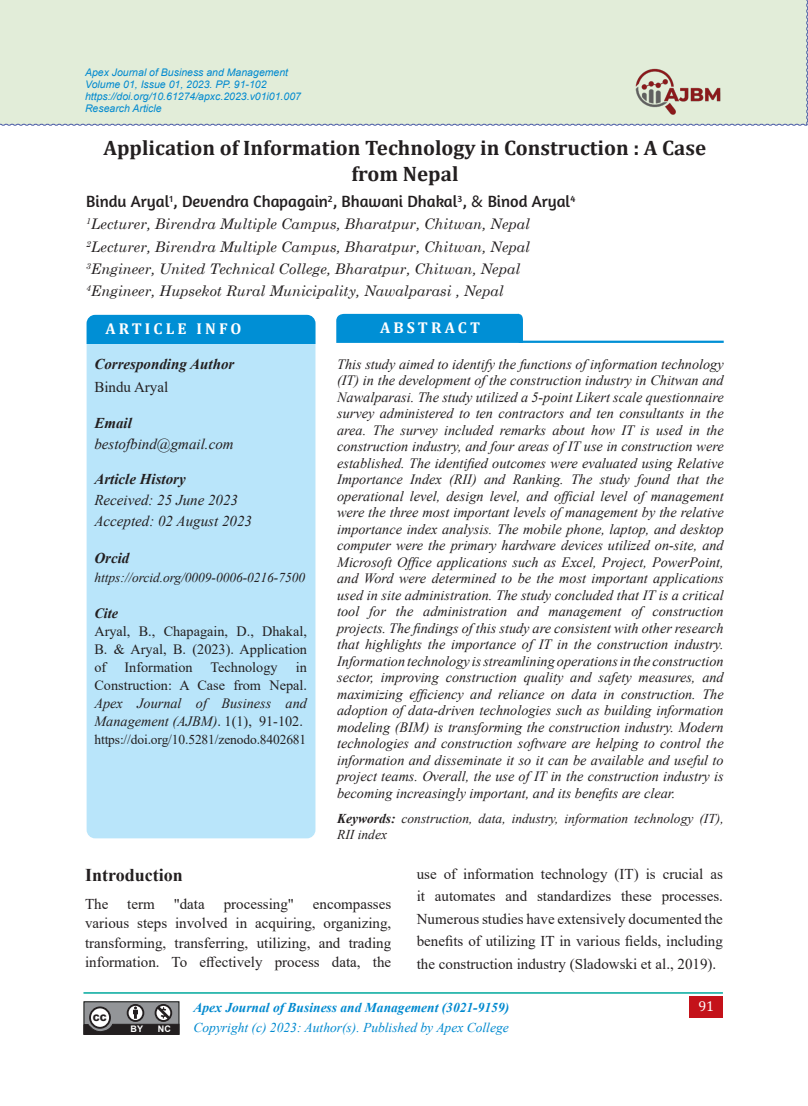
<style>
.page{position:relative;width:808px;height:1106px;background:#fff}
.page>*{position:absolute;margin:0;border:0;box-sizing:border-box;transform-origin:0 0}
.head{font:700 21px/25.5px "Cambria";color:#231f20;text-align:center}
.t1{font:700 18px "Times New Roman";color:#231f20}
.Writer{font:16.5px "Amaranth";color:#231f20}
.info{font:700 15.75px "Cambria";letter-spacing:.2em;color:#fff}
.T{font:15px/22.5px "Times New Roman";color:#231f20;text-align:justify}
.abstract{font:italic 15px "Times New Roman";color:#231f20}
.abstract-2{font:italic 700 15px "Times New Roman";color:#231f20}
.abstract-3{font:15px "Times New Roman";color:#231f20}
.degignation{font:italic 14.55px "Century Schoolbook";color:#231f20}
.T-2{font:italic 14.25px/16.5px "Times New Roman";color:#231f20;text-align:justify}
.t2{font:14.25px/18px "Times New Roman";color:#231f20;text-align:justify}
.t3{font:italic 700 14.25px "Times New Roman";color:#231f20}
.t4{font:14.25px "Cambria";color:#fff}
.T-3{font:italic 13.5px/16.5px "Times New Roman";color:#231f20}
.t5{font:italic 13.5px "Times New Roman";color:#0089cf}
.t6{font:italic 700 13.5px "Times New Roman";color:#0089cf}
.t7{font:13.5px "Times New Roman";letter-spacing:-.01em;color:#231f20}
.abstract-4{font:italic 13.5px "Times New Roman";letter-spacing:-.005em;color:#231f20}
.t8{font:italic 10.5px/12px "Arial";color:#0089cf}
.t9{font:700 9px "Arial";color:#fff}
.t10{font:900 9px "Arial";color:#231f20}
.s1{font-family:"Acumin Variable Concept"}
.s2{font-weight:700}
.s3{font-style:italic}
</style>
<div class="page">
<div style="left:0;top:0;width:808px;height:126px;background:#e2edd9"></div>
<div style="left:689px;top:996px;width:34px;height:21px;background:#c4121a"></div>
<hr style="left:83px;top:992px;width:640px;height:1px;background:#00a99d">
<div style="left:83px;top:1001px;width:96px;height:33px;background:#484a49"></div>
<svg style="left:83px;top:1002px;width:97px;height:33px;background:#717071"></svg>
<img style="left:634px;top:68px;width:88px;height:48px">
<div style="left:87px;top:315px;width:228px;height:523px;background:#b9e5fa;border-radius:9px"></div>
<div style="left:87px;top:315px;width:228px;height:29px;background:#008fd5"></div>
<hr style="left:519px;top:341px;width:205px;height:2px;background:#008fd5">
<svg style="left:336px;top:313px;width:187px;height:30px;background:#0993d6"></svg>
<p class="t8" style="left:85px;top:67px;width:217px">Apex Journal of Business and Management Volume 01, Issue 01, 2023. PP. 91-102 https://doi.org/10.61274/apxc.2023.v01i01.007<br>Research Article</p>
<p class="head" style="left:103px;top:134px;width:604px">Application of Information Technology in Construction : A Case from Nepal</p>
<p class="Writer" style="left:86px;top:192px;width:491px">Bindu Aryal<sup>1</sup>, Devendra Chapagain<sup>2</sup>, Bhawani Dhakal<sup>3</sup>, <span class="s1">&amp;</span> Binod Aryal<sup>4</sup></p>
<p class="degignation" style="left:86px;top:215px;width:445px"><sup>1</sup>Lecturer, Birendra Multiple Campus, Bharatpur, Chitwan, Nepal</p>
<p class="degignation" style="left:86px;top:237px;width:445px"><sup>2</sup>Lecturer, Birendra Multiple Campus, Bharatpur, Chitwan, Nepal</p>
<p class="degignation" style="left:86px;top:260px;width:436px"><sup>3</sup>Engineer, United Technical College, Bharatpur, Chitwan, Nepal</p>
<p class="degignation" style="left:86px;top:282px;width:419px"><sup>4</sup>Engineer, Hupsekot Rural Municipality, Nawalparasi , Nepal</p>
<p class="info" style="left:105px;top:317px;width:138px">ARTICLE INFO</p>
<p class="info" style="left:380px;top:316px;width:101px">ABSTRACT</p>
<p class="abstract-2" style="left:94px;top:353px;width:141px">Corresponding Author</p>
<p class="abstract-3" style="left:94px;top:376px;width:75px">Bindu Aryal</p>
<p class="abstract-2" style="left:94px;top:412px;width:39px">Email</p>
<p class="abstract" style="left:94px;top:433px;width:141px">bestofbind@gmail.com</p>
<p class="abstract-2" style="left:94px;top:469px;width:93px">Article History</p>
<p class="abstract" style="left:94px;top:490px;width:145px">Received: 25 June 2023</p>
<p class="abstract" style="left:94px;top:511px;width:159px">Accepted: 02 August 2023</p>
<p class="T-2" style="left:337px;top:355px;width:388px">This study aimed to identify the functions of information technology (IT) in the development of the construction industry in Chitwan and Nawalparasi. The study utilized a 5-point Likert scale questionnaire survey administered to ten contractors and ten consultants in the area. The survey included remarks about how IT is used in the construction industry, and four areas of IT use in construction were established. The identified outcomes were evaluated using Relative Importance Index (RII) and Ranking. The study found that the operational level, design level, and official level of management were the three most important levels of management by the relative importance index analysis. The mobile phone, laptop, and desktop computer were the primary hardware devices utilized on-site, and Microsoft Office applications such as Excel, Project, PowerPoint, and Word were determined to be the most important applications used in site administration. The study concluded that IT is a critical tool for the administration and management of construction projects. The findings of this study are consistent with other research that highlights the importance of IT in the construction industry.<br>Information technology is streamlining operations in the construction sector, improving construction quality and safety measures, and maximizing efficiency and reliance on data in construction. The adoption of data-driven technologies such as building information modeling (BIM) is transforming the construction industry. Modern technologies and construction software are helping to control the information and disseminate it so it can be available and useful to project teams. Overall, the use of IT in the construction industry is becoming increasingly important, and its benefits are clear.</p>
<p class="T-3" style="left:337px;top:809px;width:388px"><span class="s2">Keywords:</span> construction, data, industry, information technology (IT),<br>RII index</p>
<p class="abstract-2" style="left:94px;top:548px;width:36px">Orcid</p>
<p class="abstract-4" style="left:94px;top:568px;width:212px">https://orcid.org/0009-0006-0216-7500</p>
<p class="t3" style="left:94px;top:603px;width:25px">Cite</p>
<p class="t2" style="left:94px;top:622px;width:214px">Aryal, B., Chapagain, D., Dhakal, B. &amp; Aryal, B. (2023). Application of</p>
<p class="t2" style="left:94px;top:658px;width:214px;text-indent:201px">in Construction: A Case from Nepal.<br><span class="s3">Apex Journal of Business and Management (AJBM)</span>. 1(1), 91-102.</p>
<p class="t7" style="left:94px;top:730px;width:213px">https://doi.org/10.5281/zenodo.8402681</p>
<p class="t2" style="left:125px;top:658px;width:70px">Information</p>
<p class="t2" style="left:211px;top:658px;width:69px">Technology</p>
<p class="t1" style="left:85px;top:861px;width:99px">Introduction</p>
<p class="T" style="left:85px;top:892px;width:25px">The</p>
<p class="T" style="left:127px;top:892px;width:29px">term</p>
<p class="T" style="left:174px;top:892px;width:33px">"data</p>
<p class="T" style="left:224px;top:892px;width:72px">processing"</p>
<p class="T" style="left:85px;top:893px;width:308px;line-height:19.5px;text-indent:228px">encompasses various steps involved in acquiring, organizing, transforming, transferring, utilizing, and trading information. To effectively process data, the</p>
<p class="T" style="left:417px;top:862px;width:308px">use of information technology (IT) is crucial as it automates and standardizes these processes.<br>Numerous studies have extensively documented the benefits of utilizing IT in various fields, including the construction industry (Sladowski et al., 2019).</p>
<p class="t10" style="left:93px;top:1011px;width:16px">CC</p>
<p class="t9" style="left:131px;top:1022px;width:14px">BY</p>
<p class="t9" style="left:158px;top:1022px;width:14px">NC</p>
<p class="t6" style="left:193px;top:998px;width:317px">Apex Journal of Business and Management (3021-9159)</p>
<p class="t5" style="left:193px;top:1018px;width:317px">Copyright (c) 2023: Author(s). Published by Apex College</p>
<p class="t4" style="left:698px;top:998px;width:17px">91</p>
</div>
